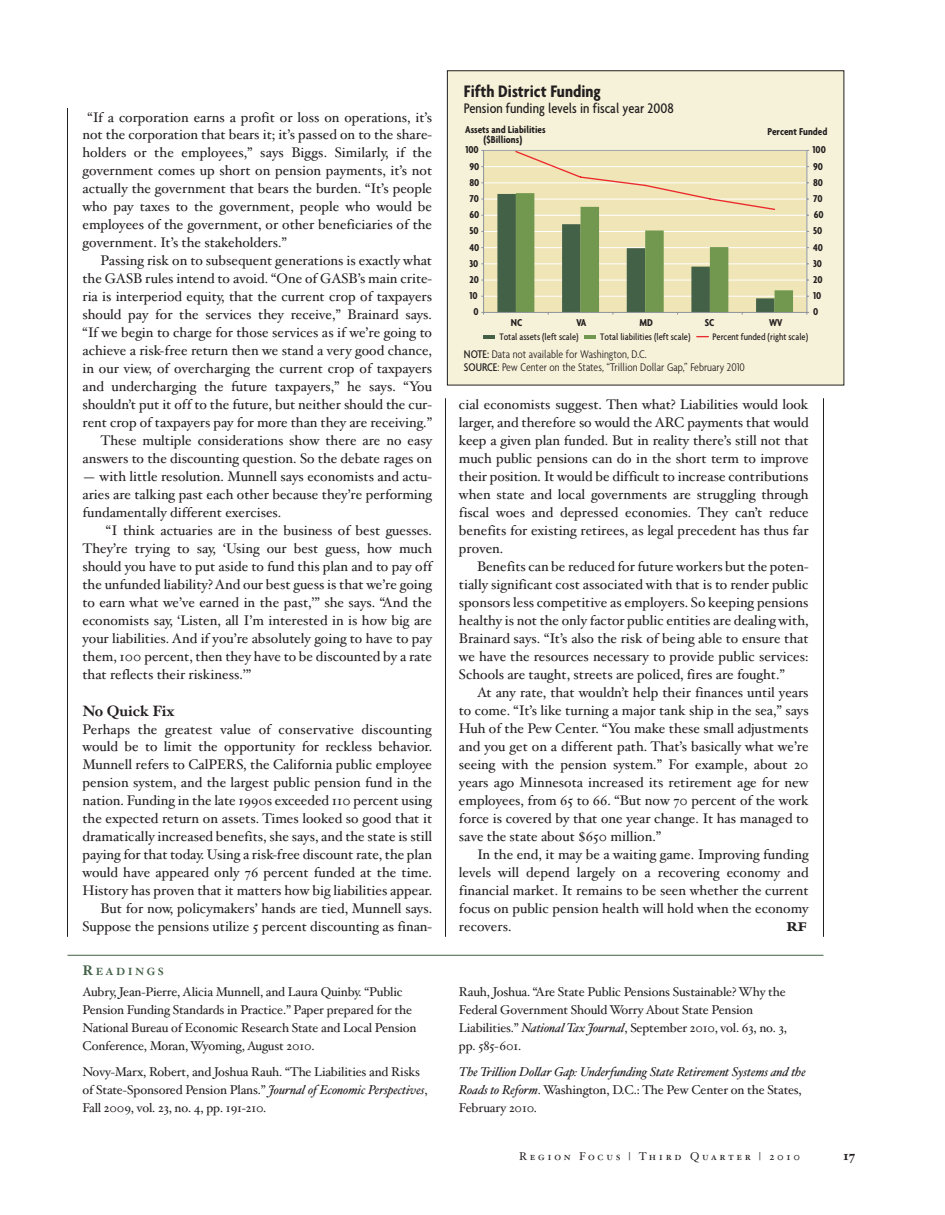
<style>
.page{position:relative;width:945px;height:1215px;background:#fff}
.page>*{position:absolute;margin:0;border:0;box-sizing:border-box;transform-origin:0 0}
.t1{font:700 condensed 18px "Agenda";color:#231f20}
.t2{font:500 condensed 15px "Agenda";color:#231f20}
.t3{font:700 15px "Hoefler Text";color:#231f20}
.t4{font:13.95px/18px "Hoefler Text";color:#231f20;text-align:justify}
.t5{font:800 13.95px "Bembo";color:#231f20}
.t6{font:700 13.5px "Hoefler Text";color:#231f20}
.t7{font:12.75px/18px "Hoefler Text";letter-spacing:-.01em;color:#231f20}
.t8{font:italic 12.75px/18px "Hoefler Text";letter-spacing:-.01em;color:#231f20}
.t9{font:300 condensed 12px/13.5px "Agenda";color:#231f20}
.t10{font:11.25px "Hoefler Text Roman Small Caps";letter-spacing:.24em;color:#231f20}
.t11{font:700 condensed 10.8px "Agenda";color:#231f20}
.t12{font:700 10.5px "Hoefler Text";letter-spacing:.24em;color:#426147}
.t13{font:500 condensed 10.2px "Agenda";color:#231f20}
.s1{font-size:13.95px}
.s2{font-style:italic}
.s3{font-weight:500}
.s4{font-style:normal}
</style>
<div class="page">
<hr style="left:67px;top:108px;width:1px;height:829px;background:#231f20">
<hr style="left:445px;top:398px;width:1px;height:539px;background:#231f20">
<hr style="left:823px;top:398px;width:1px;height:539px;background:#231f20">
<hr style="left:68px;top:955px;width:756px;height:1px;background:#426147">
<div style="left:447px;top:71px;width:397px;height:314px;background:#f6f2d9"></div>
<div style="left:447px;top:70px;width:397px;height:315px;border:1px solid #231f20"></div>
<div style="left:484px;top:150px;width:322px;height:162px;background:#efe5b6"></div>
<hr style="left:484px;top:280px;width:323px;height:1px;background:#fff">
<hr style="left:484px;top:264px;width:323px;height:1px;background:#fff">
<hr style="left:484px;top:247px;width:323px;height:1px;background:#fff">
<hr style="left:484px;top:231px;width:323px;height:1px;background:#fff">
<hr style="left:484px;top:215px;width:323px;height:1px;background:#fff">
<hr style="left:484px;top:199px;width:323px;height:1px;background:#fff">
<hr style="left:484px;top:183px;width:323px;height:1px;background:#fff">
<hr style="left:484px;top:166px;width:323px;height:1px;background:#fff">
<hr style="left:484px;top:150px;width:323px;height:1px;background:#9ea5ab">
<hr style="left:484px;top:296px;width:323px;height:1px;background:#fff">
<hr style="left:807px;top:150px;width:1px;height:162px;background:#8d949b">
<hr style="left:483px;top:150px;width:1px;height:162px;background:#8d949b">
<hr style="left:484px;top:312px;width:323px;height:1px;background:#8d949b">
<svg style="left:497px;top:151px;width:296px;height:164px"></svg>
<svg style="left:483px;top:335px;width:12px;height:3px"></svg>
<svg style="left:585px;top:335px;width:11px;height:3px"></svg>
<p class="t4" style="left:82px;top:108px;width:351px;text-indent:5px">“If a corporation earns a profit or loss on operations, it’s not the corporation that bears it; it’s passed on to the share&shy;holders or the employees,” says Biggs. Similarly, if the government comes up short on pension payments, it’s not actually the government that bears the burden. “It’s people who pay taxes to the government, people who would be employees of the government, or other beneficiaries of the government. It’s the stakeholders.”</p>
<p class="t4" style="left:82px;top:252px;width:351px;text-align:right">Passing risk on to subsequent generations is exactly what the GASB rules intend to avoid. “One of GASB’s main crite&shy;ria is interperiod equity, that the current crop of taxpayers should pay for the services they receive,” Brainard says. “If we begin to charge for those services as if we’re going to achieve a risk-free return then we stand a very good chance, in our view, of overcharging the current crop of taxpayers and undercharging the future taxpayers,” he says. “You shouldn’t put it off to the future, but neither should the cur&shy;rent crop of taxpayers pay for more than they are receiving.” These multiple considerations show there are no easy answers to the discounting question. So the debate rages on</p>
<p class="t4" style="left:82px;top:468px;width:351px">— with little resolution. Munnell says economists and actu&shy;aries are talking past each other because they’re performing fundamentally different exercises.</p>
<p class="t4" style="left:82px;top:522px;width:351px;text-indent:24px">“I think actuaries are in the business of best guesses.<br>They’re trying to say, ‘Using our best guess, how much should you have to put aside to fund this plan and to pay off the unfunded liability? And our best guess is that we’re going to earn what we’ve earned in the past,’” she says. “And the economists say, ‘Listen, all I’m interested in is how big are your liabilities. And if you’re absolutely going to have to pay them, 100 percent, then they have to be discounted by a rate that reflects their riskiness.’”</p>
<p class="t3" style="left:82px;top:702px;width:94px">No Quick Fix</p>
<p class="t4" style="left:82px;top:720px;width:351px;text-align:right">Perhaps the greatest value of conservative discounting would be to limit the opportunity for reckless behavior.<br>Munnell refers to CalPERS, the California public employee pension system, and the largest public pension fund in the nation. Funding in the late 1990s exceeded 110 percent using the expected return on assets. Times looked so good that it dramatically increased benefits, she says, and the state is still paying for that today. Using a risk-free discount rate, the plan would have appeared only 76 percent funded at the time.<br>History has proven that it matters how big liabilities appear.<br>But for now, policymakers’ hands are tied, Munnell says.<br>Suppose the pensions utilize 5 percent discounting as finan-</p>
<p class="t12" style="left:82px;top:965px;width:83px"><span class="s1">R</span>EADINGS</p>
<p class="t7" style="left:82px;top:983px;width:336px">Aubry, Jean-Pierre, Alicia Munnell, and Laura Quinby. “Public Pension Funding Standards in Practice.” Paper prepared for the National Bureau of Economic Research State and Local Pension Conference, Moran, Wyoming, August 2010.</p>
<p class="t7" style="left:82px;top:1062px;width:347px">Novy-Marx, Robert, and Joshua Rauh. “The Liabilities and Risks of State-Sponsored Pension Plans.” <span class="s2">Journal of Economic Perspectives</span>,<br>Fall 2009, vol. 23, no. 4, pp. 191-210.</p>
<p class="t1" style="left:464px;top:80px;width:138px">Fifth District Funding</p>
<p class="t2" style="left:464px;top:99px;width:211px">Pension funding levels in fiscal year 2008</p>
<p class="t11" style="left:465px;top:123px;width:82px">Assets and Liabilities</p>
<p class="t11" style="left:767px;top:125px;width:61px">Percent Funded</p>
<p class="t11" style="left:484px;top:133px;width:40px">($Billions)</p>
<p class="t11" style="left:812px;top:143px;width:15px">100</p>
<p class="t11" style="left:465px;top:143px;width:15px">100</p>
<p class="t11" style="left:469px;top:159px;width:11px">90</p>
<p class="t11" style="left:813px;top:159px;width:11px">90</p>
<p class="t11" style="left:469px;top:176px;width:12px">80</p>
<p class="t11" style="left:813px;top:176px;width:12px">80</p>
<p class="t11" style="left:469px;top:192px;width:11px">70</p>
<p class="t11" style="left:813px;top:192px;width:11px">70</p>
<p class="t11" style="left:469px;top:208px;width:11px">60</p>
<p class="t11" style="left:814px;top:208px;width:11px">60</p>
<p class="t11" style="left:469px;top:224px;width:11px">50</p>
<p class="t11" style="left:813px;top:224px;width:11px">50</p>
<p class="t11" style="left:469px;top:240px;width:11px">40</p>
<p class="t11" style="left:813px;top:240px;width:11px">40</p>
<p class="t11" style="left:469px;top:257px;width:11px">30</p>
<p class="t11" style="left:813px;top:257px;width:11px">30</p>
<p class="t11" style="left:469px;top:273px;width:11px">20</p>
<p class="t11" style="left:813px;top:273px;width:11px">20</p>
<p class="t11" style="left:469px;top:289px;width:10px">10</p>
<p class="t11" style="left:813px;top:289px;width:10px">10</p>
<p class="t11" style="left:473px;top:305px;width:7px">0</p>
<p class="t11" style="left:813px;top:305px;width:7px">0</p>
<p class="t11" style="left:511px;top:316px;width:13px">NC</p>
<p class="t11" style="left:576px;top:316px;width:12px">VA</p>
<p class="t11" style="left:640px;top:316px;width:15px">MD</p>
<p class="t11" style="left:705px;top:316px;width:11px">SC</p>
<p class="t11" style="left:769px;top:316px;width:15px">WV</p>
<p class="t13" style="left:499px;top:330px;width:81px">Total assets (left scale)</p>
<p class="t13" style="left:600px;top:330px;width:92px">Total liabilities (left scale)</p>
<p class="t13" style="left:713px;top:330px;width:97px">Percent funded (right scale)</p>
<p class="t9" style="left:464px;top:347px;width:283px"><span class="s3">NOTE:</span> Data not available for Washington, D.C.<br><span class="s3">SOURCE</span>: Pew Center on the States, “Trillion Dollar Gap,” February 2010</p>
<p class="t4" style="left:459px;top:396px;width:351px">cial economists suggest. Then what? Liabilities would look larger, and therefore so would the ARC payments that would keep a given plan funded. But in reality there’s still not that much public pensions can do in the short term to improve their position. It would be difficult to increase contributions when state and local governments are struggling through fiscal woes and depressed economies. They can’t reduce benefits for existing retirees, as legal precedent has thus far proven.</p>
<p class="t4" style="left:459px;top:558px;width:351px;text-indent:18px">Benefits can be reduced for future workers but the poten&shy;tially significant cost associated with that is to render public sponsors less competitive as employers. So keeping pensions healthy is not the only factor public entities are dealing with, Brainard says. “It’s also the risk of being able to ensure that we have the resources necessary to provide public services:<br>Schools are taught, streets are policed, fires are fought.”</p>
<p class="t4" style="left:459px;top:684px;width:351px;text-indent:18px">At any rate, that wouldn’t help their finances until years to come. “It’s like turning a major tank ship in the sea,” says Huh of the Pew Center. “You make these small adjustments and you get on a different path. That’s basically what we’re seeing with the pension system.” For example, about 20 years ago Minnesota increased its retirement age for new employees, from 65 to 66. “But now 70 percent of the work force is covered by that one year change. It has managed to save the state about $650 million.”</p>
<p class="t4" style="left:459px;top:846px;width:351px;text-indent:18px">In the end, it may be a waiting game. Improving funding levels will depend largely on a recovering economy and financial market. It remains to be seen whether the current focus on public pension health will hold when the economy recovers.</p>
<p class="t5" style="left:787px;top:922px;width:21px">RF</p>
<p class="t7" style="left:459px;top:983px;width:329px">Rauh, Joshua. “Are State Public Pensions Sustainable? Why the Federal Government Should Worry About State Pension Liabilities.” <span class="s2">National Tax Journal</span>, September 2010, vol. 63, no. 3, pp. 585-601.</p>
<p class="t8" style="left:459px;top:1062px;width:348px">The Trillion Dollar Gap: Underfunding State Retirement Systems and the<br>Roads to Reform<span class="s4">. Washington, D.C.: The Pew Center on the States,<br>February 2010.</span></p>
<p class="t10" style="left:519px;top:1149px;width:283px">Region Focus | Third Quarter | 2010</p>
<p class="t6" style="left:843px;top:1147px;width:14px">17</p>
</div>
